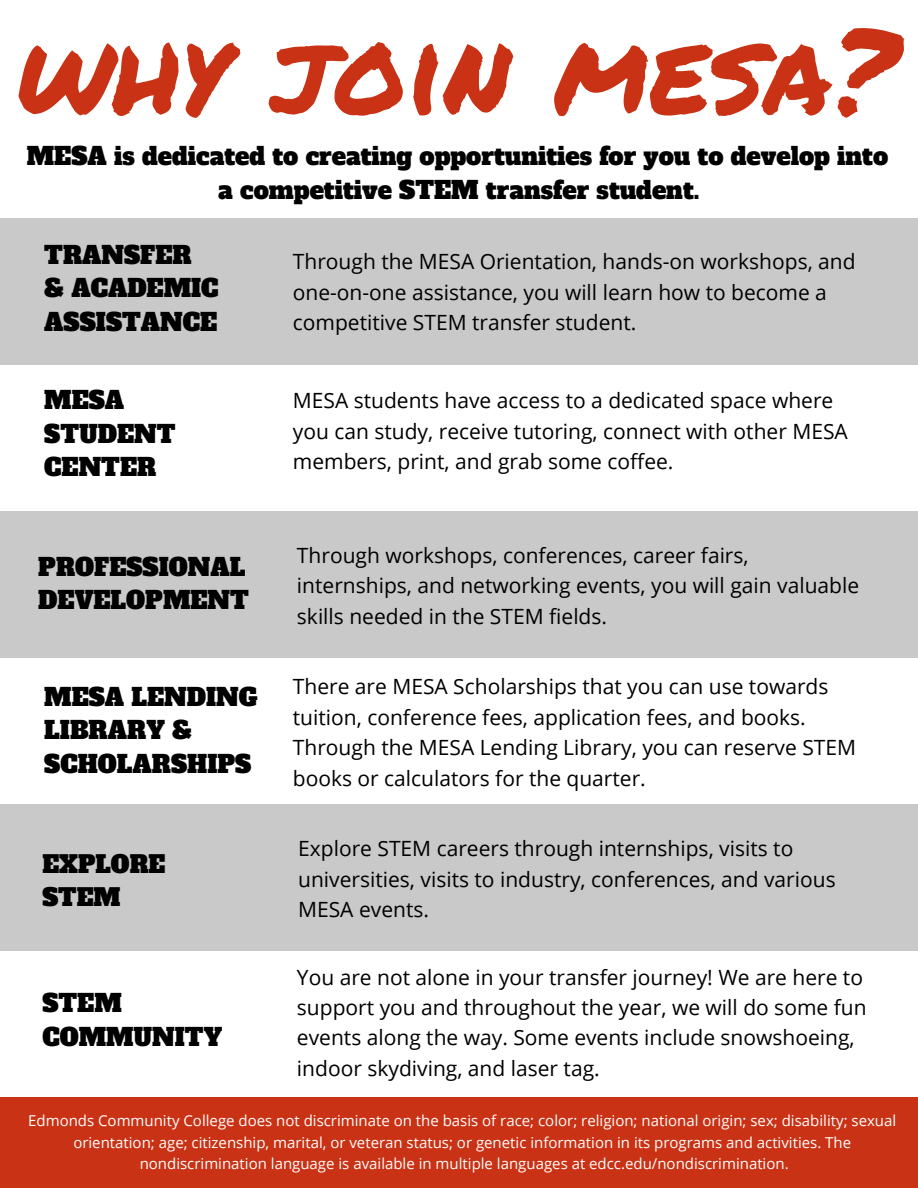
<style>
.page{position:relative;width:918px;height:1188px;background:#fff}
.page>*{position:absolute;margin:0;border:0;box-sizing:border-box;transform-origin:0 0}
.t1{font:117px "Permanent Marker";color:#c93214}
.t2{font:24px/33.8px "Alfa Slab One";color:#000}
.t3{font:23.7px/33.8px "Alfa Slab One";color:#000}
.t4{font:21px/30.3px "Open Sans";color:#000}
.t5{font:15px/21.3px "Open Sans";color:#fff;text-align:center}
</style>
<div class="page">
<div style="left:0;top:218px;width:918px;height:146px;background:#c9c9c9"></div>
<div style="left:0;top:1097px;width:918px;height:91px;background:#c93214"></div>
<div style="left:0;top:512px;width:918px;height:146px;background:#c9c9c9"></div>
<div style="left:0;top:805px;width:918px;height:146px;background:#c9c9c9"></div>
<h1 class="t1" style="left:16px;top:-16px;width:882px">WHY JOIN MESA?</h1>
<p class="t2" style="left:27px;top:140px;width:863px;text-align:center">MESA is dedicated to creating opportunities for you to develop into a competitive STEM transfer student.</p>
<p class="t2" style="left:44px;top:238px;width:176px">TRANSFER<br>&amp; ACADEMIC<br>ASSISTANCE</p>
<p class="t4" style="left:293px;top:246px;width:564px">Through the MESA Orientation, hands-on workshops, and one-on-one assistance, you will learn how to become a competitive STEM transfer student.</p>
<p class="t2" style="left:44px;top:384px;width:133px">MESA<br>STUDENT<br>CENTER</p>
<p class="t2" style="left:38px;top:550px;width:212px">PROFESSIONAL<br>DEVELOPMENT</p>
<p class="t2" style="left:44px;top:680px;width:215px">MESA LENDING<br>LIBRARY &amp;<br>SCHOLARSHIPS</p>
<p class="t3" style="left:42px;top:847px;width:125px">EXPLORE<br>STEM</p>
<p class="t2" style="left:42px;top:987px;width:181px">STEM<br>COMMUNITY</p>
<p class="t4" style="left:293px;top:385px;width:556px">MESA students have access to a dedicated space where you can study, receive tutoring, connect with other MESA members, print, and grab some coffee.</p>
<p class="t4" style="left:297px;top:540px;width:564px">Through workshops, conferences, career fairs, internships, and networking events, you will gain valuable skills needed in the STEM fields.</p>
<p class="t4" style="left:293px;top:671px;width:565px">There are MESA Scholarships that you can use towards tuition, conference fees, application fees, and books.<br>Through the MESA Lending Library, you can reserve STEM books or calculators for the quarter.</p>
<p class="t4" style="left:298px;top:833px;width:539px">Explore STEM careers through internships, visits to universities, visits to industry, conferences, and various<br>MESA events.</p>
<p class="t4" style="left:297px;top:961px;width:571px">You are not alone in your transfer journey! We are here to support you and throughout the year, we will do some fun events along the way. Some events include snowshoeing, indoor skydiving, and laser tag.</p>
<p class="t5" style="left:28px;top:1110px;width:870px">Edmonds Community College does not discriminate on the basis of race; color; religion; national origin; sex; disability; sexual orientation; age; citizenship, marital, or veteran status; or genetic information in its programs and activities. The nondiscrimination language is available in multiple languages at edcc.edu/nondiscrimination.</p>
</div>
